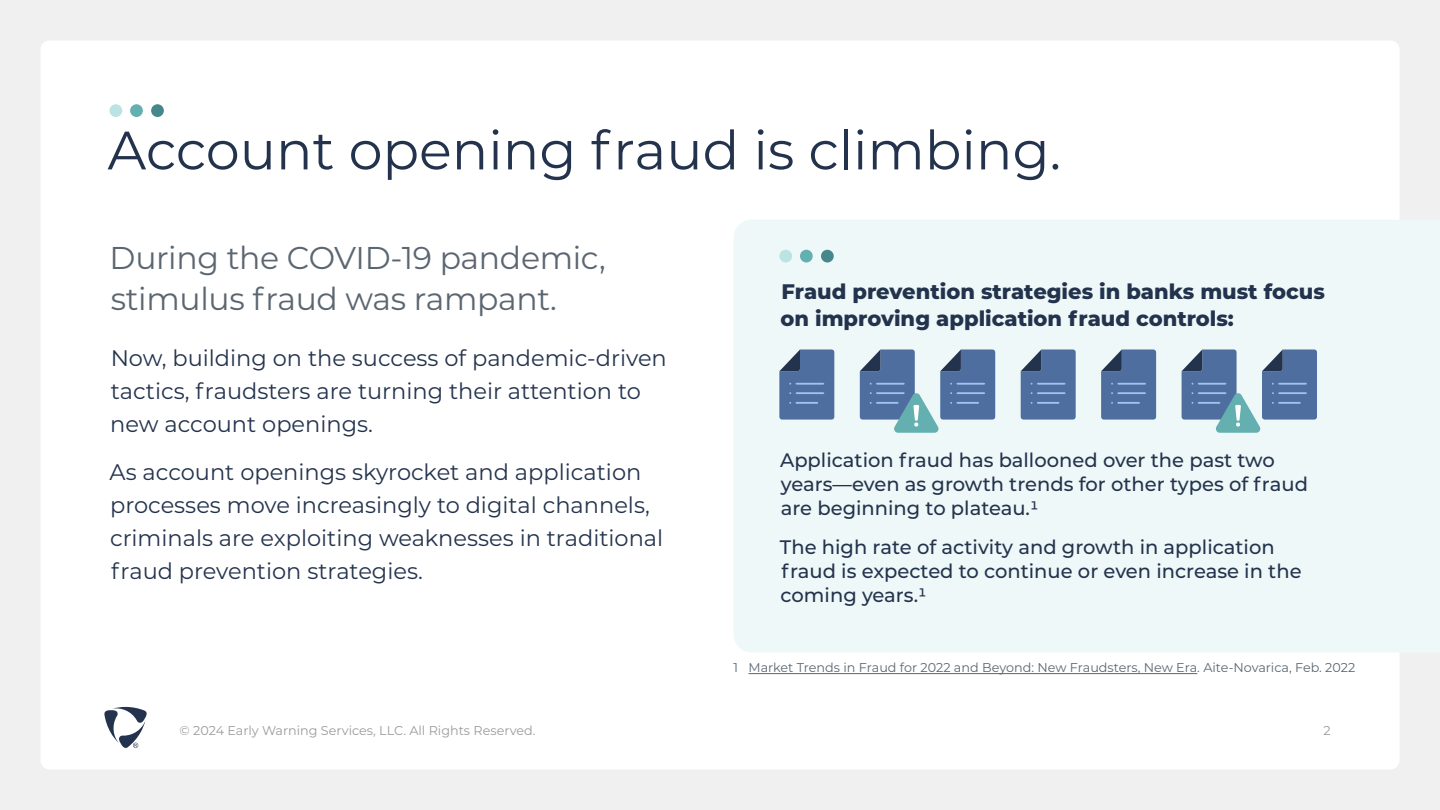
<style>
.page{position:relative;width:1440px;height:810px;background:#f0f0f0}
.page>*{position:absolute;margin:0;border:0;box-sizing:border-box;transform-origin:0 0}
.t1{font:54px "Montserrat";color:#24334d}
.t2{font:31.5px/41.2px "Montserrat";letter-spacing:-.01em;color:#5b6671}
.t3{font:22.5px/33px "Montserrat";color:#24334d}
.t4{font:800 21px/27px "Montserrat";color:#24334d}
.t5{font:500 19.5px/24px "Montserrat";color:#24334d}
.t6{font:12.75px "Montserrat";color:#5b6671}
.t7{font:12.75px "Montserrat";color:#999b9e}
</style>
<div class="page">
<div style="left:40px;top:40px;width:1360px;height:730px;background:#fff;border-radius:9px"></div>
<div style="left:110px;top:104px;width:12px;height:13px;background:#bbe3e3;border-radius:50%"></div>
<div style="left:130px;top:104px;width:13px;height:13px;background:#64afaf;border-radius:50%"></div>
<div style="left:151px;top:104px;width:13px;height:13px;background:#45878b;border-radius:50%"></div>
<svg style="left:104px;top:707px;width:43px;height:41px"></svg>
<div style="left:734px;top:220px;width:666px;height:432px;background:#eef8f8"></div>
<hr style="left:748px;top:673px;width:449px;height:1px;background:#5b6671">
<svg style="left:1021px;top:350px;width:55px;height:70px;background:#5877a2"></svg>
<svg style="left:1101px;top:350px;width:55px;height:70px;background:#5877a2"></svg>
<svg style="left:779px;top:350px;width:55px;height:70px;background:#5977a2"></svg>
<svg style="left:860px;top:350px;width:135px;height:83px;background:#7e9bb8"></svg>
<svg style="left:1182px;top:350px;width:135px;height:83px;background:#7e9bb8"></svg>
<div style="left:779px;top:250px;width:13px;height:12px;background:#bbe3e3;border-radius:50%"></div>
<div style="left:800px;top:250px;width:13px;height:12px;background:#64afaf;border-radius:50%"></div>
<div style="left:821px;top:250px;width:13px;height:12px;background:#45878b;border-radius:50%"></div>
<h1 class="t1" style="left:108px;top:113px;width:955px">Account opening fraud is climbing.</h1>
<h2 class="t2" style="left:110px;top:236px;width:498px">During the COVID-19 pandemic, stimulus fraud was rampant.</h2>
<p class="t3" style="left:110px;top:340px;width:558px">Now, building on the success of pandemic-driven tactics, fraudsters are turning their attention to new account openings.</p>
<p class="t3" style="left:110px;top:454px;width:555px">As account openings skyrocket and application processes move increasingly to digital channels, criminals are exploiting weaknesses in traditional fraud prevention strategies.</p>
<p class="t4" style="left:780px;top:277px;width:546px">Fraud prevention strategies in banks must focus on improving application fraud controls:</p>
<p class="t5" style="left:780px;top:448px;width:529px">Application fraud has ballooned over the past two years—even as growth trends for other types of fraud are beginning to plateau.1</p>
<p class="t5" style="left:780px;top:535px;width:523px">The high rate of activity and growth in application fraud is expected to continue or even increase in the coming years.1</p>
<p class="t6" style="left:734px;top:659px;width:623px">1 Market Trends in Fraud for 2022 and Beyond: New Fraudsters, New Era. Aite-Novarica, Feb. 2022</p>
<p class="t7" style="left:180px;top:722px;width:357px">© 2024 Early Warning Services, LLC. All Rights Reserved.</p>
<p class="t7" style="left:1323px;top:722px;width:9px">2</p>
</div>
